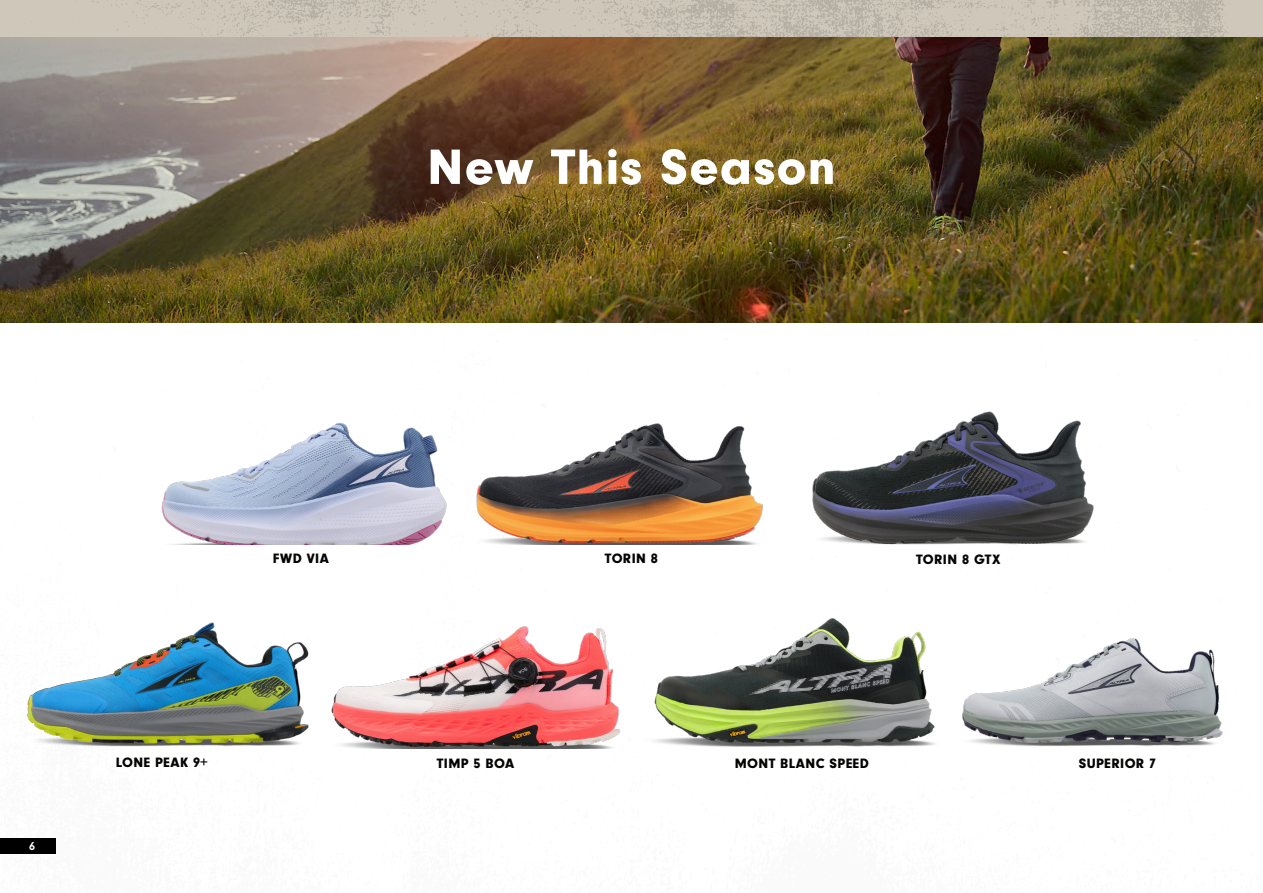
<style>
.page{position:relative;width:1263px;height:893px;background:#fff}
.page>*{position:absolute;margin:0;border:0;box-sizing:border-box;transform-origin:0 0}
.t1{font:900 51.45px "Neuzeit Gro";letter-spacing:.025em;color:#fff}
.t2{font:900 14.1px "Neuzeit Gro";letter-spacing:.025em;color:#040503}
.t3{font:700 12px "Neuzeit Gro";color:#fff}
</style>
<div class="page">
<img style="left:0;top:0;width:1263px;height:38px">
<img style="left:0;top:38px;width:1263px;height:284px">
<img style="left:331px;top:626px;width:290px;height:123px">
<img style="left:962px;top:638px;width:261px;height:108px">
<img style="left:476px;top:423px;width:287px;height:121px">
<img style="left:161px;top:422px;width:286px;height:122px">
<img style="left:812px;top:411px;width:282px;height:134px">
<img style="left:654px;top:618px;width:282px;height:129px">
<img style="left:27px;top:622px;width:282px;height:125px">
<div style="left:0;top:839px;width:55px;height:15px;background:#000"></div>
<p class="t1" style="left:427px;top:138px;width:410px">New This Season</p>
<p class="t3" style="left:29px;top:840px;width:7px">6</p>
<p class="t2" style="left:273px;top:550px;width:57px">FWD VIA</p>
<p class="t2" style="left:605px;top:550px;width:55px">TORIN 8</p>
<p class="t2" style="left:916px;top:551px;width:86px">TORIN 8 GTX</p>
<p class="t2" style="left:116px;top:754px;width:93px">LONE PEAK 9+</p>
<p class="t2" style="left:437px;top:756px;width:79px">TIMP 5 BOA</p>
<p class="t2" style="left:735px;top:756px;width:136px">MONT BLANC SPEED</p>
<p class="t2" style="left:1079px;top:756px;width:79px">SUPERIOR 7</p>
</div>
